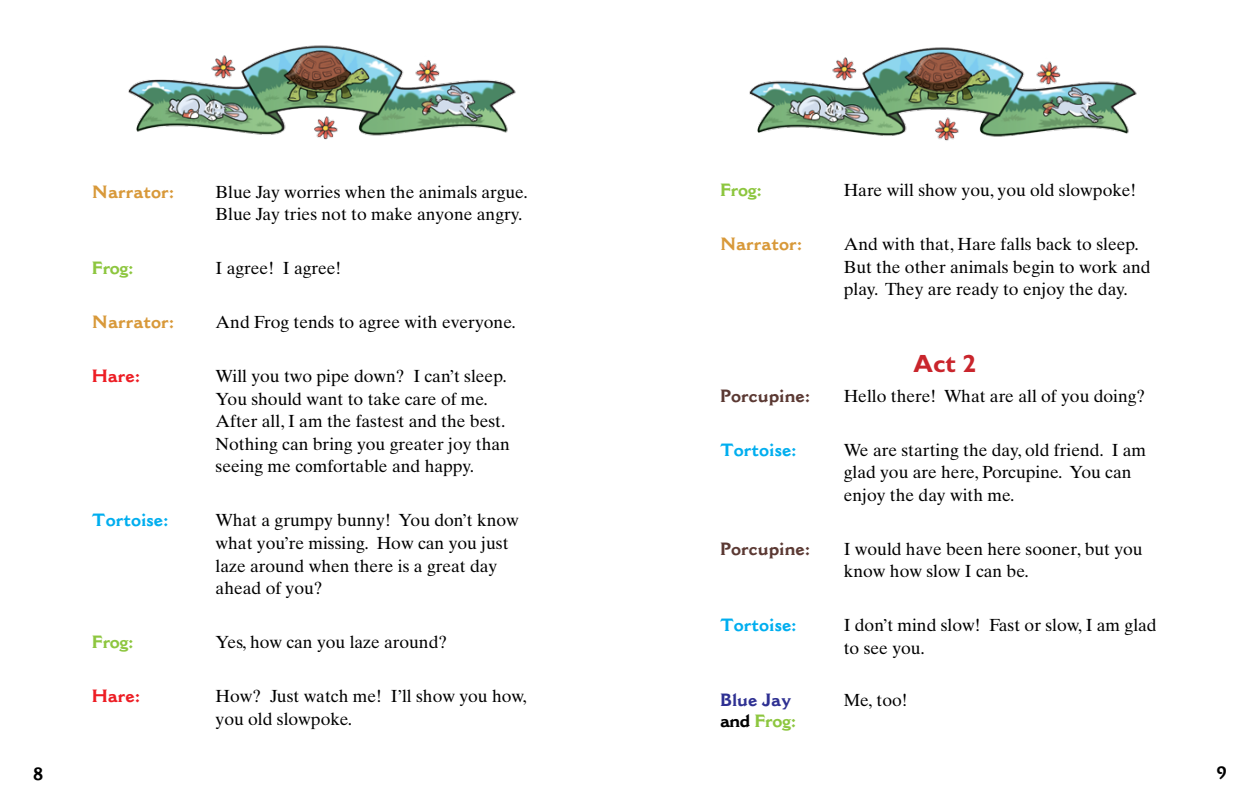
<style>
.page{position:relative;width:1260px;height:810px;background:#fff}
.page>*{position:absolute;margin:0;border:0;box-sizing:border-box;transform-origin:0 0}
.t1{font:700 25px "Gill Sans Std";color:#c9252c}
.t2{font:17.5px/22.5px "Times Ten LT Std";color:#000}
.t3{font:700 17.5px "Cantoria MT Std";color:#d8993a}
.t4{font:700 17.5px "Cantoria MT Std";color:#00aeef}
.t5{font:700 17.5px "Cantoria MT Std";letter-spacing:-.025em;color:#8dc63f}
.t6{font:700 17.5px "Cantoria MT Std";color:#5b3933}
.t7{font:700 17.5px "Cantoria MT Std";color:#ed1d24}
.t8{font:700 17.5px "Cantoria MT Std";color:#2e3092}
.t9{font:700 17.5px "Cantoria MT Std";color:#000}
.s1{color:#000}
</style>
<div class="page">
<img style="left:128px;top:45px;width:388px;height:95px">
<img style="left:749px;top:47px;width:388px;height:94px">
<p class="t9" style="left:33px;top:763px;width:12px">8</p>
<p class="t3" style="left:92px;top:181px;width:85px">Narrator:</p>
<p class="t2" style="left:216px;top:181px;width:314px">Blue Jay worries when the animals argue.<br>Blue Jay tries not to make anyone angry.</p>
<p class="t5" style="left:92px;top:258px;width:44px">Frog:</p>
<p class="t2" style="left:216px;top:257px;width:127px">I agree! I agree!</p>
<p class="t3" style="left:92px;top:312px;width:85px">Narrator:</p>
<p class="t2" style="left:216px;top:311px;width:302px">And Frog tends to agree with everyone.</p>
<p class="t7" style="left:92px;top:366px;width:51px">Hare:</p>
<p class="t2" style="left:216px;top:365px;width:296px">Will you two pipe down? I can’t sleep.<br>You should want to take care of me.<br>After all, I am the fastest and the best.<br>Nothing can bring you greater joy than seeing me comfortable and happy.</p>
<p class="t4" style="left:92px;top:510px;width:79px">Tortoise:</p>
<p class="t2" style="left:216px;top:509px;width:305px">What a grumpy bunny! You don’t know what you’re missing. How can you just laze around when there is a great day ahead of you?</p>
<p class="t5" style="left:92px;top:631px;width:44px">Frog:</p>
<p class="t2" style="left:216px;top:631px;width:233px">Yes, how can you laze around?</p>
<p class="t7" style="left:92px;top:685px;width:51px">Hare:</p>
<p class="t2" style="left:216px;top:685px;width:313px">How? Just watch me! I’ll show you how, you old slowpoke.</p>
<p class="t5" style="left:720px;top:180px;width:44px">Frog:</p>
<p class="t2" style="left:844px;top:179px;width:294px">Hare will show you, you old slowpoke!</p>
<p class="t3" style="left:720px;top:234px;width:85px">Narrator:</p>
<p class="t2" style="left:844px;top:233px;width:308px">And with that, Hare falls back to sleep.<br>But the other animals begin to work and play. They are ready to enjoy the day.</p>
<p class="t1" style="left:914px;top:349px;width:64px">Act 2</p>
<p class="t6" style="left:720px;top:385px;width:93px">Porcupine:</p>
<p class="t2" style="left:844px;top:385px;width:303px">Hello there! What are all of you doing?</p>
<p class="t4" style="left:720px;top:439px;width:79px">Tortoise:</p>
<p class="t2" style="left:844px;top:439px;width:304px">We are starting the day, old friend. I am glad you are here, Porcupine. You can enjoy the day with me.</p>
<p class="t6" style="left:720px;top:538px;width:93px">Porcupine:</p>
<p class="t2" style="left:844px;top:538px;width:300px">I would have been here sooner, but you know how slow I can be.</p>
<p class="t4" style="left:720px;top:615px;width:79px">Tortoise:</p>
<p class="t2" style="left:844px;top:614px;width:314px">I don’t mind slow! Fast or slow, I am glad to see you.</p>
<p class="t8" style="left:720px;top:690px;width:72px">Blue Jay</p>
<p class="t2" style="left:844px;top:689px;width:65px">Me, too!</p>
<p class="t5" style="left:720px;top:711px;width:79px"><span class="s1">and</span> Frog:</p>
<p class="t9" style="left:1217px;top:762px;width:12px">9</p>
</div>
